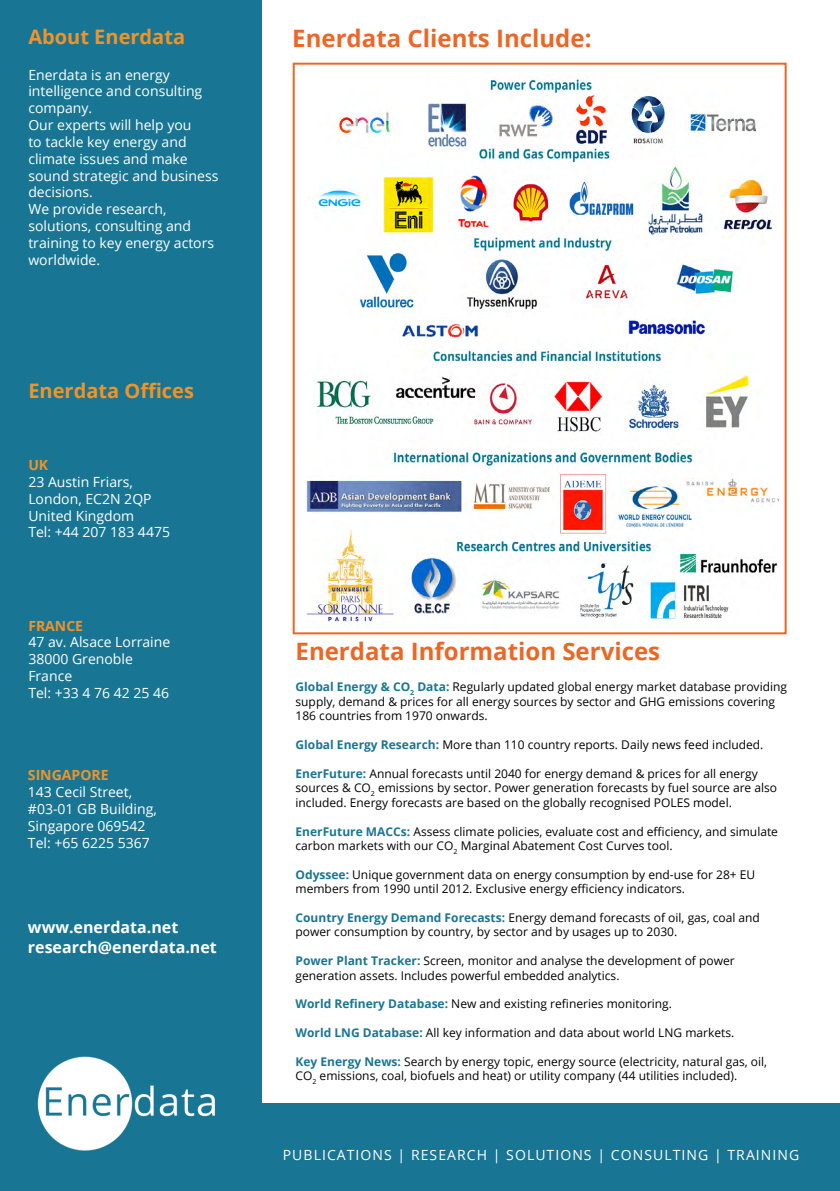
<style>
.page{position:relative;width:840px;height:1191px;background:#fff}
.page>*{position:absolute;margin:0;border:0;box-sizing:border-box;transform-origin:0 0}
.t1{font:700 24px "Open Sans";color:#ec6725}
.t2{font:700 20px "Open Sans";color:#f39325}
.t3{font:700 16px/19.2px "Open Sans";color:#fff}
.t4{font:14px/16.8px "Open Sans";color:#fff}
.t5{font:14px "Open Sans";letter-spacing:.075em;color:#fff}
.t6{font:700 14px "Open Sans";color:#f39325}
.t7{font:12px/14.4px "Open Sans";color:#000}
.s1{font-weight:700;color:#187694}
</style>
<div class="page">
<div style="left:0;top:0;width:261px;height:1191px;background:#187694"></div>
<img style="left:37px;top:1056px;width:178px;height:95px">
<div style="left:292px;top:63px;width:494px;height:571px;border:2px solid #ec6725"></div>
<img style="left:306px;top:77px;width:472px;height:547px">
<div style="left:261px;top:1103px;width:578px;height:88px;background:#187694"></div>
<h2 class="t2" style="left:28px;top:22px;width:158px">About Enerdata</h2>
<p class="t4" style="left:28px;top:66px;width:191px">Enerdata is an energy intelligence and consulting company.<br>Our experts will help you<br>to tackle key energy and climate issues and make sound strategic and business decisions.<br>We provide research, solutions, consulting and training to key energy actors worldwide.</p>
<h2 class="t2" style="left:28px;top:377px;width:167px">Enerdata Offices</h2>
<p class="t6" style="left:28px;top:455px;width:21px">UK</p>
<p class="t4" style="left:28px;top:473px;width:143px">23 Austin Friars,<br>London, EC2N 2QP<br>United Kingdom<br>Tel: +44 207 183 4475</p>
<p class="t6" style="left:28px;top:615px;width:56px">FRANCE</p>
<p class="t4" style="left:28px;top:633px;width:143px">47 av. Alsace Lorraine<br>38000 Grenoble<br>France<br>Tel: +33 4 76 42 25 46</p>
<p class="t6" style="left:28px;top:765px;width:82px">SINGAPORE</p>
<p class="t4" style="left:28px;top:783px;width:130px">143 Cecil Street, #03-01 GB Building,<br>Singapore 069542<br>Tel: +65 6225 5367</p>
<h3 class="t3" style="left:28px;top:917px;width:190px">www.enerdata.net research@enerdata.net</h3>
<h1 class="t1" style="left:292px;top:21px;width:300px">Enerdata Clients Include:</h1>
<h1 class="t1" style="left:295px;top:634px;width:366px">Enerdata Information Services</h1>
<p class="t7" style="left:295px;top:679px;width:492px"><span class="s1">Global Energy &amp; CO</span><sub>2</sub> <span class="s1">Data:</span> Regularly updated global energy market database providing supply, demand &amp; prices for all energy sources by sector and GHG emissions covering<br>186 countries from 1970 onwards.</p>
<p class="t7" style="left:295px;top:737px;width:469px"><span class="s1">Global Energy Research:</span> More than 110 country reports. Daily news feed included.</p>
<p class="t7" style="left:295px;top:766px;width:483px"><span class="s1">EnerFuture:</span> Annual forecasts until 2040 for energy demand &amp; prices for all energy sources &amp; CO<sub>2</sub> emissions by sector. Power generation forecasts by fuel source are also included. Energy forecasts are based on the globally recognised POLES model.</p>
<p class="t7" style="left:295px;top:823px;width:483px"><span class="s1">EnerFuture MACCs:</span> Assess climate policies, evaluate cost and efficiency, and simulate carbon markets with our CO<sub>2</sub> Marginal Abatement Cost Curves tool.</p>
<p class="t7" style="left:295px;top:867px;width:461px"><span class="s1">Odyssee:</span> Unique government data on energy consumption by end-use for 28+ EU members from 1990 until 2012. Exclusive energy efficiency indicators.</p>
<p class="t7" style="left:295px;top:910px;width:465px"><span class="s1">Country Energy Demand Forecasts:</span> Energy demand forecasts of oil, gas, coal and power consumption by country, by sector and by usages up to 2030.</p>
<p class="t7" style="left:295px;top:953px;width:440px"><span class="s1">Power Plant Tracker:</span> Screen, monitor and analyse the development of power generation assets. Includes powerful embedded analytics.</p>
<p class="t7" style="left:295px;top:996px;width:378px"><span class="s1">World Refinery Database:</span> New and existing refineries monitoring.</p>
<p class="t7" style="left:295px;top:1025px;width:440px"><span class="s1">World LNG Database:</span> All key information and data about world LNG markets.</p>
<p class="t7" style="left:295px;top:1054px;width:473px"><span class="s1">Key Energy News:</span> Search by energy topic, energy source (electricity, natural gas, oil,<br>CO<sub>2</sub> emissions, coal, biofuels and heat) or utility company (44 utilities included).</p>
<p class="t5" style="left:283px;top:1145px;width:517px">PUBLICATIONS | RESEARCH | SOLUTIONS | CONSULTING | TRAINING</p>
</div>
